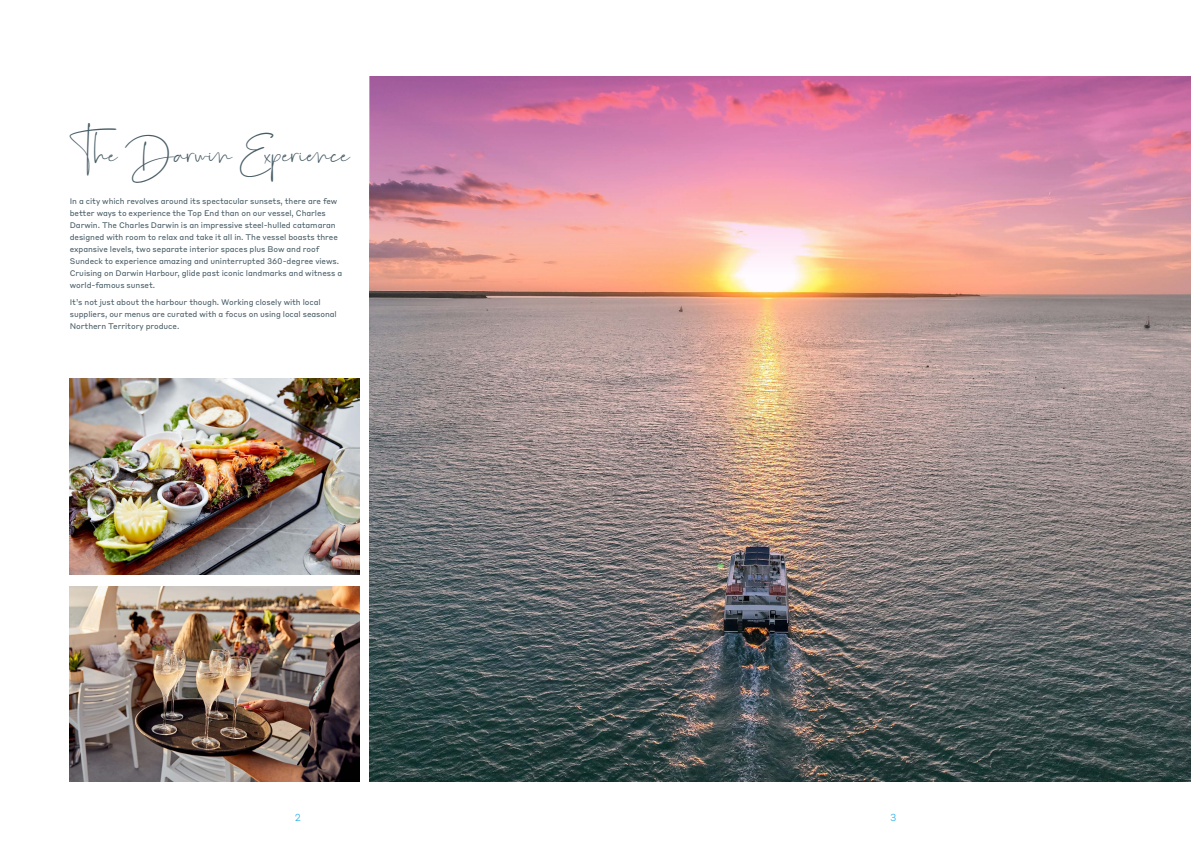
<style>
.page{position:relative;width:1191px;height:842px;background:#fff}
.page>*{position:absolute;margin:0;border:0;box-sizing:border-box;transform-origin:0 0}
.t1{font:700 35px "Just Sunday";color:#465b65}
.t2{font:300 10px "Styrene B";color:#24abe2}
.t3{font:8px/12px "Styrene B";letter-spacing:-.01em;color:#465b65}
</style>
<div class="page">
<img style="left:370px;top:275px;width:821px;height:507px">
<img style="left:370px;top:76px;width:821px;height:199px">
<img style="left:70px;top:586px;width:290px;height:196px">
<img style="left:70px;top:379px;width:290px;height:195px">
<h1 class="t1" style="left:70px;top:130px;width:282px">The Darwin Experience</h1>
<p class="t3" style="left:70px;top:194px;width:274px">In a city which revolves around its spectacular sunsets, there are few better ways to experience the Top End than on our vessel, Charles Darwin. The Charles Darwin is an impressive steel-hulled catamaran designed with room to relax and take it all in. The vessel boasts three expansive levels, two separate interior spaces plus Bow and roof Sundeck to experience amazing and uninterrupted 360-degree views.<br>Cruising on Darwin Harbour, glide past iconic landmarks and witness a world-famous sunset.</p>
<p class="t3" style="left:70px;top:296px;width:268px">It’s not just about the harbour though. Working closely with local suppliers, our menus are curated with a focus on using local seasonal<br>Northern Territory produce.</p>
<p class="t2" style="left:295px;top:809px;width:8px">2</p>
<p class="t2" style="left:890px;top:809px;width:8px">3</p>
</div>
